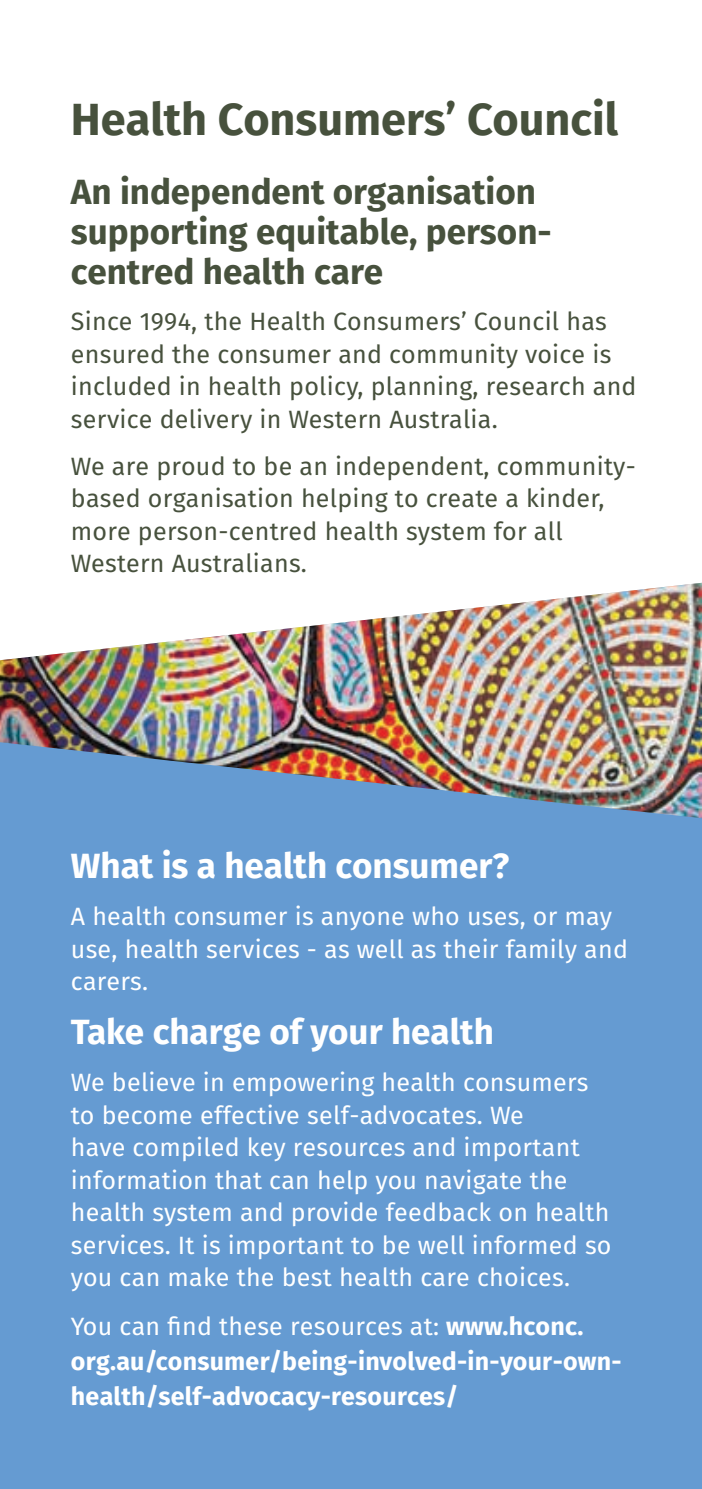
<style>
.page{position:relative;width:702px;height:1489px;background:#fff}
.page>*{position:absolute;margin:0;border:0;box-sizing:border-box;transform-origin:0 0}
.t1{font:700 45px "Fira Sans";color:#47513d}
.t2{font:700 35px/40px "Fira Sans";color:#47513d}
.t3{font:700 35px "Fira Sans";color:#fff}
.t4{font:25px/32.5px "Fira Sans";letter-spacing:.01em;color:#fff}
.t5{font:25px/32.5px "Fira Sans";letter-spacing:.01em;color:#47513d}
.t6{font:700 25px/35px "Fira Sans";letter-spacing:.01em;color:#fff}
.s1{font-weight:400}
</style>
<div class="page">
<img style="left:0;top:582px;width:702px;height:160px">
<div style="left:0;top:742px;width:702px;height:746px;background:#659bd2"></div>
<h1 class="t1" style="left:71px;top:88px;width:548px">Health Consumers’ Council</h1>
<h2 class="t2" style="left:71px;top:174px;width:482px">An independent organisation supporting equitable, person&shy;centred health care</h2>
<p class="t5" style="left:71px;top:307px;width:567px">Since 1994, the Health Consumers’ Council has ensured the consumer and community voice is included in health policy, planning, research and service delivery in Western Australia.</p>
<p class="t5" style="left:71px;top:451px;width:566px">We are proud to be an independent, community&shy;based organisation helping to create a kinder, more person-centred health system for all Western Australians.</p>
<h2 class="t3" style="left:71px;top:841px;width:440px">What is a health consumer?</h2>
<p class="t4" style="left:71px;top:901px;width:558px">A health consumer is anyone who uses, or may use, health services - as well as their family and carers.</p>
<h2 class="t3" style="left:71px;top:1007px;width:424px">Take charge of your health</h2>
<p class="t4" style="left:71px;top:1067px;width:542px">We believe in empowering health consumers to become effective self-advocates. We<br>have compiled key resources and important information that can help you navigate the health system and provide feedback on health services. It is important to be well informed so you can make the best health care choices.</p>
<p class="t6" style="left:71px;top:1310px;width:552px"><span class="s1">You can find these resources at:</span> www.hconc. org.au/consumer/being-involved-in-your-own&shy;health/self-advocacy-resources/</p>
</div>
